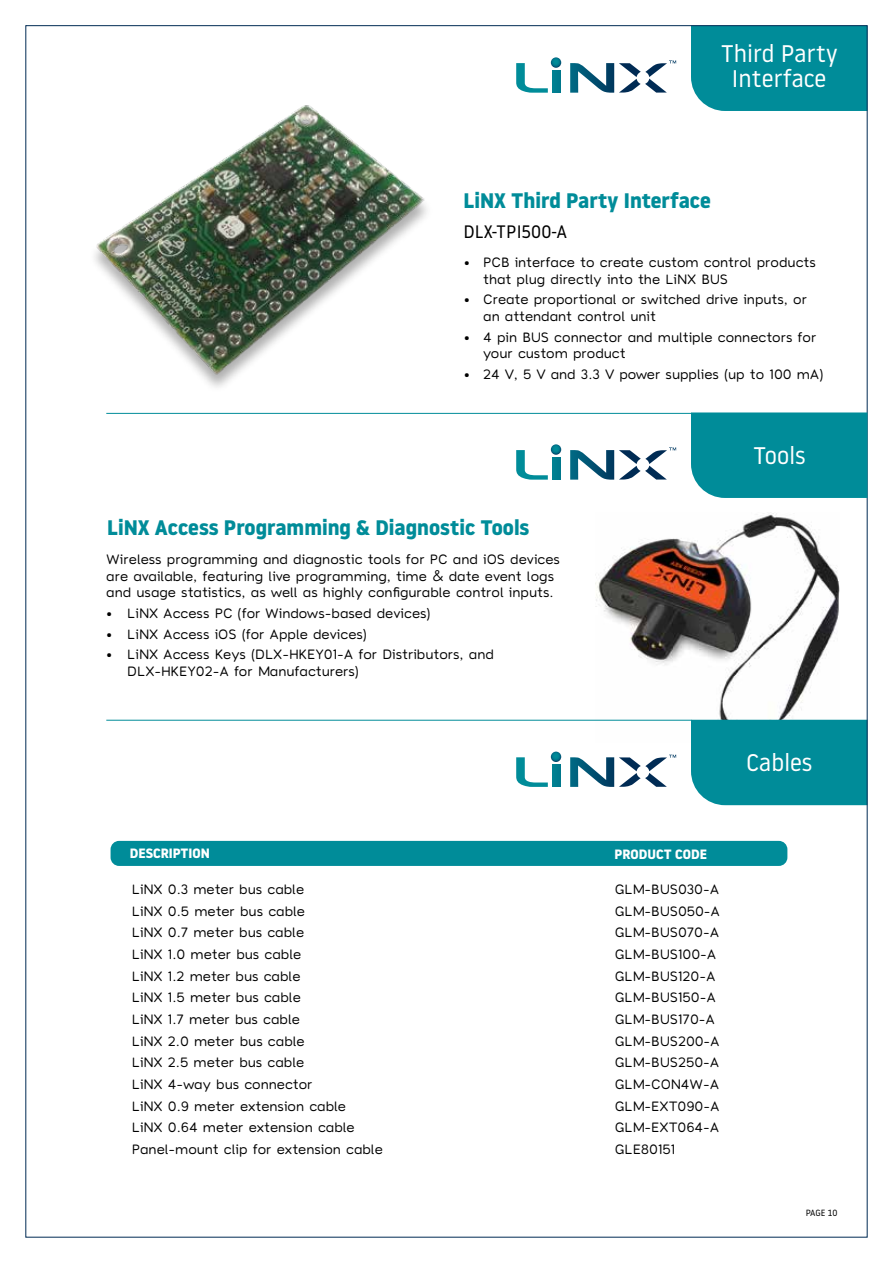
<style>
.page{position:relative;width:893px;height:1263px;background:#fff}
.page>*{position:absolute;margin:0;border:0;box-sizing:border-box;transform-origin:0 0}
.t1{font:24px/25.5px "Noway";color:#fff;text-align:center}
.t2{font:700 21px "Noway";color:#008c99}
.t3{font:18px "Noway";color:#000}
.t4{font:500 13.5px/16.5px "Toriga";color:#000}
.t5{font:700 13.5px "Noway";color:#fff}
.t6{font:9px "Noway";letter-spacing:-.005em;color:#000}
</style>
<div class="page">
<img style="left:595px;top:513px;width:244px;height:207px">
<div style="left:691px;top:720px;width:174px;height:85px;background:#008c99"></div>
<svg style="left:516px;top:752px;width:45px;height:35px"></svg>
<svg style="left:570px;top:755px;width:106px;height:32px"></svg>
<div style="left:691px;top:27px;width:174px;height:84px;background:#008c99"></div>
<svg style="left:516px;top:57px;width:45px;height:36px"></svg>
<svg style="left:570px;top:60px;width:106px;height:33px"></svg>
<img style="left:95px;top:105px;width:332px;height:272px">
<hr style="left:106px;top:413px;width:585px;height:1px;background:#008c99">
<div style="left:691px;top:412px;width:176px;height:86px;background:#008c99"></div>
<svg style="left:516px;top:444px;width:45px;height:36px"></svg>
<svg style="left:570px;top:447px;width:106px;height:33px"></svg>
<hr style="left:106px;top:720px;width:585px;height:1px;background:#008c99">
<div style="left:111px;top:841px;width:676px;height:25px;background:#008c99;border-radius:9px"></div>
<h1 class="t1" style="left:721px;top:40px;width:118px">Third Party<br>Interface</h1>
<h2 class="t2" style="left:463px;top:189px;width:249px">LiNX Third Party Interface</h2>
<h3 class="t3" style="left:463px;top:219px;width:105px">DLX-TPI500-A</h3>
<p class="t4" style="left:483px;top:254px;width:334px;text-indent:-19px">• PCB interface to create custom control products that plug directly into the LiNX BUS</p>
<p class="t4" style="left:483px;top:291px;width:325px;text-indent:-19px">• Create proportional or switched drive inputs, or an attendant control unit</p>
<p class="t4" style="left:483px;top:328px;width:335px;text-indent:-19px">• 4 pin BUS connector and multiple connectors for your custom product</p>
<p class="t4" style="left:464px;top:366px;width:361px">• 24 V, 5 V and 3.3 V power supplies (up to 100 mA)</p>
<h2 class="t2" style="left:107px;top:515px;width:424px">LiNX Access Programming &amp; Diagnostic Tools</h2>
<p class="t4" style="left:106px;top:551px;width:455px">Wireless programming and diagnostic tools for PC and iOS devices are available, featuring live programming, time &amp; date event logs and usage statistics, as well as highly configurable control inputs.</p>
<p class="t4" style="left:106px;top:605px;width:326px">• LiNX Access PC (for Windows-based devices)</p>
<p class="t4" style="left:106px;top:625px;width:262px">• LiNX Access iOS (for Apple devices)</p>
<p class="t4" style="left:127px;top:646px;width:368px;text-indent:-21px">• LiNX Access Keys (DLX-HKEY01-A for Distributors, and<br>DLX-HKEY02-A for Manufacturers)</p>
<h1 class="t1" style="left:753px;top:442px;width:54px">Tools</h1>
<h1 class="t1" style="left:746px;top:749px;width:68px">Cables</h1>
<p class="t5" style="left:130px;top:845px;width:82px">DESCRIPTION</p>
<p class="t5" style="left:614px;top:846px;width:94px">PRODUCT CODE</p>
<p class="t4" style="left:132px;top:881px;width:174px">LiNX 0.3 meter bus cable</p>
<p class="t4" style="left:615px;top:881px;width:106px">GLM-BUS030-A</p>
<p class="t4" style="left:132px;top:903px;width:175px">LiNX 0.5 meter bus cable</p>
<p class="t4" style="left:615px;top:903px;width:107px">GLM-BUS050-A</p>
<p class="t4" style="left:132px;top:924px;width:174px">LiNX 0.7 meter bus cable</p>
<p class="t4" style="left:615px;top:924px;width:106px">GLM-BUS070-A</p>
<p class="t4" style="left:132px;top:946px;width:171px">LiNX 1.0 meter bus cable</p>
<p class="t4" style="left:615px;top:946px;width:103px">GLM-BUS100-A</p>
<p class="t4" style="left:132px;top:967px;width:170px">LiNX 1.2 meter bus cable</p>
<p class="t4" style="left:615px;top:967px;width:102px">GLM-BUS120-A</p>
<p class="t4" style="left:132px;top:989px;width:171px">LiNX 1.5 meter bus cable</p>
<p class="t4" style="left:615px;top:989px;width:102px">GLM-BUS150-A</p>
<p class="t4" style="left:132px;top:1011px;width:170px">LiNX 1.7 meter bus cable</p>
<p class="t4" style="left:615px;top:1011px;width:102px">GLM-BUS170-A</p>
<p class="t4" style="left:132px;top:1032px;width:174px">LiNX 2.0 meter bus cable</p>
<p class="t4" style="left:615px;top:1032px;width:106px">GLM-BUS200-A</p>
<p class="t4" style="left:132px;top:1054px;width:174px">LiNX 2.5 meter bus cable</p>
<p class="t4" style="left:615px;top:1054px;width:106px">GLM-BUS250-A</p>
<p class="t4" style="left:132px;top:1076px;width:182px">LiNX 4-way bus connector</p>
<p class="t4" style="left:615px;top:1076px;width:106px">GLM-CON4W-A</p>
<p class="t4" style="left:132px;top:1097px;width:216px">LiNX 0.9 meter extension cable</p>
<p class="t4" style="left:615px;top:1097px;width:106px">GLM-EXT090-A</p>
<p class="t4" style="left:132px;top:1119px;width:224px">LiNX 0.64 meter extension cable</p>
<p class="t4" style="left:615px;top:1119px;width:106px">GLM-EXT064-A</p>
<p class="t4" style="left:132px;top:1140px;width:253px">Panel-mount clip for extension cable</p>
<p class="t4" style="left:615px;top:1140px;width:62px">GLE80151</p>
<p class="t6" style="left:806px;top:1206px;width:33px">PAGE 10</p>
</div>
